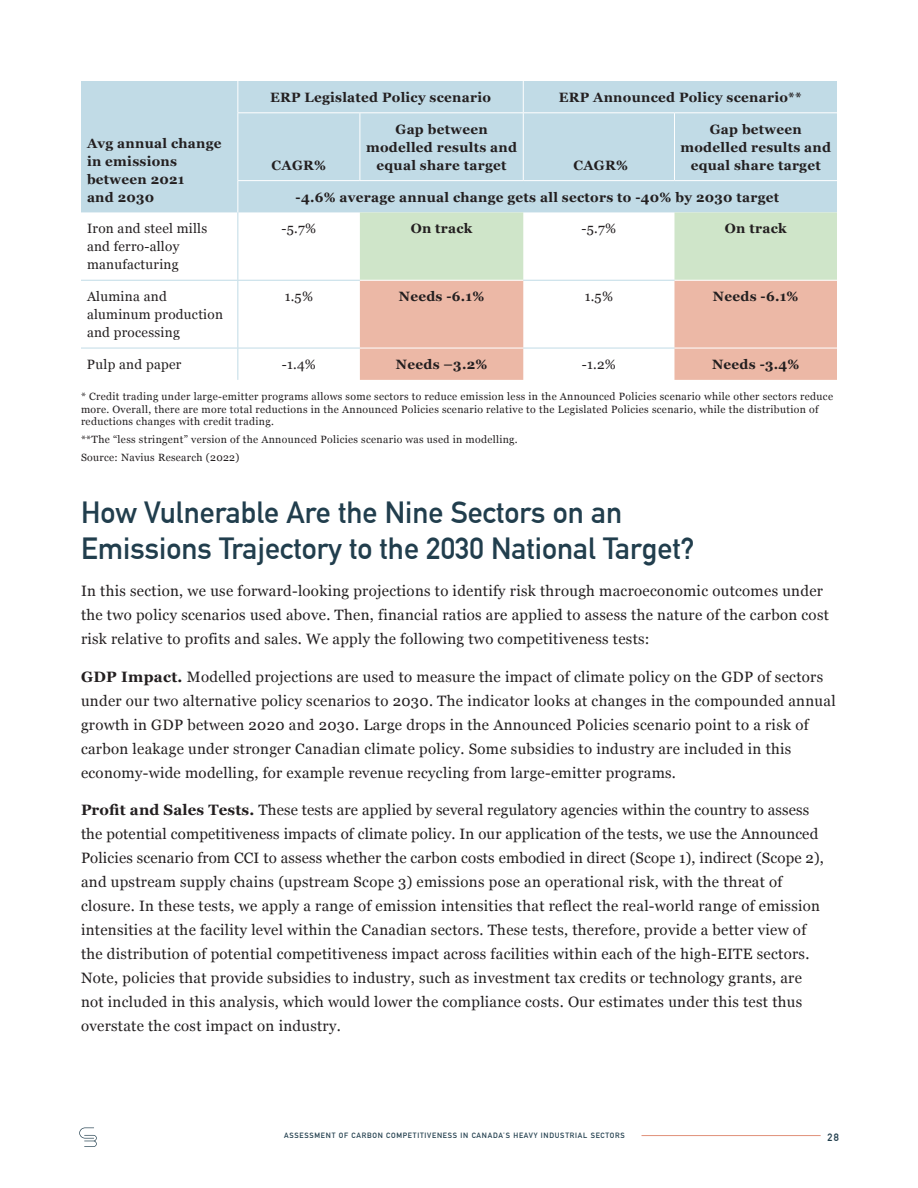
<style>
.page{position:relative;width:918px;height:1188px;background:#fff}
.page>*{position:absolute;margin:0;border:0;box-sizing:border-box;transform-origin:0 0}
.t1{font:700 30px/36px "DIN Alternate";color:#213e4d}
.t2{font:15px/24px "Georgia";letter-spacing:.02em;color:#231f20}
.t3{font:700 13.5px/18px "Georgia";letter-spacing:.02em;color:#231f20;text-align:center}
.t4{font:13.5px/18px "Georgia";letter-spacing:.02em;color:#231f20}
.t5{font:10.5px/12.6px "Georgia";letter-spacing:.03em;color:#231f20}
.t6{font:700 10.5px "DIN Alternate";color:#213e4d}
.t7{font:700 7.5px "DIN Alternate";letter-spacing:.1em;color:#213e4d}
.s1{font-weight:700}
</style>
<div class="page">
<svg style="left:79px;top:1128px;width:18px;height:19px"></svg>
<hr style="left:642px;top:1135px;width:179px;height:1px;background:#e09179">
<div style="left:81px;top:81px;width:756px;height:131px;background:#c1dbe6"></div>
<svg style="left:360px;top:212px;width:477px;height:68px"></svg>
<svg style="left:360px;top:281px;width:477px;height:99px;fill:#ecb8a6"></svg>
<hr style="left:237px;top:81px;width:1px;height:31px;background:#fff">
<hr style="left:523px;top:81px;width:1px;height:31px;background:#fff">
<hr style="left:237px;top:112px;width:123px;height:1px;background:#fff">
<hr style="left:237px;top:113px;width:1px;height:67px;background:#fff">
<hr style="left:360px;top:112px;width:163px;height:1px;background:#fff">
<hr style="left:360px;top:113px;width:1px;height:67px;background:#fff">
<hr style="left:523px;top:112px;width:151px;height:1px;background:#fff">
<hr style="left:523px;top:113px;width:1px;height:67px;background:#fff">
<hr style="left:674px;top:112px;width:163px;height:1px;background:#fff">
<hr style="left:674px;top:113px;width:1px;height:67px;background:#fff">
<hr style="left:237px;top:180px;width:123px;height:1px;background:#fff">
<hr style="left:237px;top:181px;width:1px;height:31px;background:#fff">
<hr style="left:360px;top:180px;width:163px;height:1px;background:#fff">
<hr style="left:523px;top:180px;width:151px;height:1px;background:#fff">
<hr style="left:674px;top:180px;width:163px;height:1px;background:#fff">
<hr style="left:360px;top:348px;width:163px;height:1px;background:#fff">
<hr style="left:674px;top:348px;width:163px;height:1px;background:#fff">
<hr style="left:81px;top:280px;width:157px;height:1px;background:#c1dbe6">
<hr style="left:238px;top:280px;width:122px;height:1px;background:#c1dbe6">
<hr style="left:81px;top:348px;width:157px;height:1px;background:#c1dbe6">
<hr style="left:238px;top:348px;width:122px;height:1px;background:#c1dbe6">
<hr style="left:523px;top:280px;width:151px;height:1px;background:#c1dbe6">
<hr style="left:523px;top:348px;width:151px;height:1px;background:#c1dbe6">
<hr style="left:237px;top:212px;width:1px;height:68px;background:#c1dbe6">
<hr style="left:237px;top:281px;width:1px;height:67px;background:#c1dbe6">
<hr style="left:237px;top:348px;width:1px;height:32px;background:#c1dbe6">
<p class="t3" style="left:87px;top:133px;width:136px;text-align:left">Avg annual change in emissions between 2021<br>and 2030</p>
<p class="t3" style="left:270px;top:88px;width:223px">ERP Legislated Policy scenario</p>
<p class="t3" style="left:559px;top:88px;width:244px">ERP Announced Policy scenario**</p>
<p class="t3" style="left:680px;top:119px;width:152px">Gap between modelled results and equal share target</p>
<p class="t3" style="left:296px;top:187px;width:485px">-4.6% average annual change gets all sectors to -40% by 2030 target</p>
<p class="t3" style="left:366px;top:119px;width:152px">Gap between modelled results and equal share target</p>
<p class="t3" style="left:573px;top:155px;width:56px">CAGR%</p>
<p class="t3" style="left:272px;top:155px;width:56px">CAGR%</p>
<p class="t4" style="left:87px;top:219px;width:122px">Iron and steel mills and ferro-alloy manufacturing</p>
<p class="t4" style="left:282px;top:219px;width:36px">-5.7%</p>
<p class="t3" style="left:411px;top:219px;width:63px">On track</p>
<p class="t4" style="left:582px;top:219px;width:36px">-5.7%</p>
<p class="t3" style="left:725px;top:219px;width:63px">On track</p>
<p class="t4" style="left:87px;top:287px;width:138px">Alumina and aluminum production and processing</p>
<p class="t4" style="left:285px;top:287px;width:30px">1.5%</p>
<p class="t3" style="left:399px;top:287px;width:87px">Needs -6.1%</p>
<p class="t4" style="left:585px;top:287px;width:30px">1.5%</p>
<p class="t3" style="left:713px;top:287px;width:87px">Needs -6.1%</p>
<p class="t4" style="left:87px;top:355px;width:96px">Pulp and paper</p>
<p class="t4" style="left:282px;top:355px;width:36px">-1.4%</p>
<p class="t3" style="left:396px;top:355px;width:93px">Needs –3.2%</p>
<p class="t4" style="left:582px;top:355px;width:36px">-1.2%</p>
<p class="t3" style="left:712px;top:355px;width:89px">Needs -3.4%</p>
<p class="t5" style="left:81px;top:390px;width:754px">* Credit trading under large-emitter programs allows some sectors to reduce emission less in the Announced Policies scenario while other sectors reduce more. Overall, there are more total reductions in the Announced Policies scenario relative to the Legislated Policies scenario, while the distribution of reductions changes with credit trading.</p>
<p class="t5" style="left:81px;top:430px;width:438px;line-height:18px">**The “less stringent” version of the Announced Policies scenario was used in modelling.<br>Source: Navius Research (2022)</p>
<h1 class="t1" style="left:81px;top:492px;width:615px">How Vulnerable Are the Nine Sectors on an<br>Emissions Trajectory to the 2030 National Target?</h1>
<p class="t2" style="left:81px;top:579px;width:749px">In this section, we use forward-looking projections to identify risk through macroeconomic outcomes under the two policy scenarios used above. Then, financial ratios are applied to assess the nature of the carbon cost risk relative to profits and sales. We apply the following two competitiveness tests:</p>
<p class="t2" style="left:81px;top:664px;width:756px"><span class="s1">GDP Impact.</span> Modelled projections are used to measure the impact of climate policy on the GDP of sectors under our two alternative policy scenarios to 2030. The indicator looks at changes in the compounded annual growth in GDP between 2020 and 2030. Large drops in the Announced Policies scenario point to a risk of carbon leakage under stronger Canadian climate policy. Some subsidies to industry are included in this economy-wide modelling, for example revenue recycling from large-emitter programs.</p>
<p class="t2" style="left:81px;top:798px;width:744px"><span class="s1">Profit and Sales Tests.</span> These tests are applied by several regulatory agencies within the country to assess the potential competitiveness impacts of climate policy. In our application of the tests, we use the Announced Policies scenario from CCI to assess whether the carbon costs embodied in direct (Scope 1), indirect (Scope 2), and upstream supply chains (upstream Scope 3) emissions pose an operational risk, with the threat of closure. In these tests, we apply a range of emission intensities that reflect the real-world range of emission intensities at the facility level within the Canadian sectors. These tests, therefore, provide a better view of the distribution of potential competitiveness impact across facilities within each of the high-EITE sectors.<br>Note, policies that provide subsidies to industry, such as investment tax credits or technology grants, are not included in this analysis, which would lower the compliance costs. Our estimates under this test thus overstate the cost impact on industry.</p>
<p class="t7" style="left:284px;top:1129px;width:342px">ASSESSMENT OF CARBON COMPETITIVENESS IN CANADA’S HEAVY INDUSTRIAL SECTORS</p>
<p class="t6" style="left:828px;top:1129px;width:13px">28</p>
</div>
